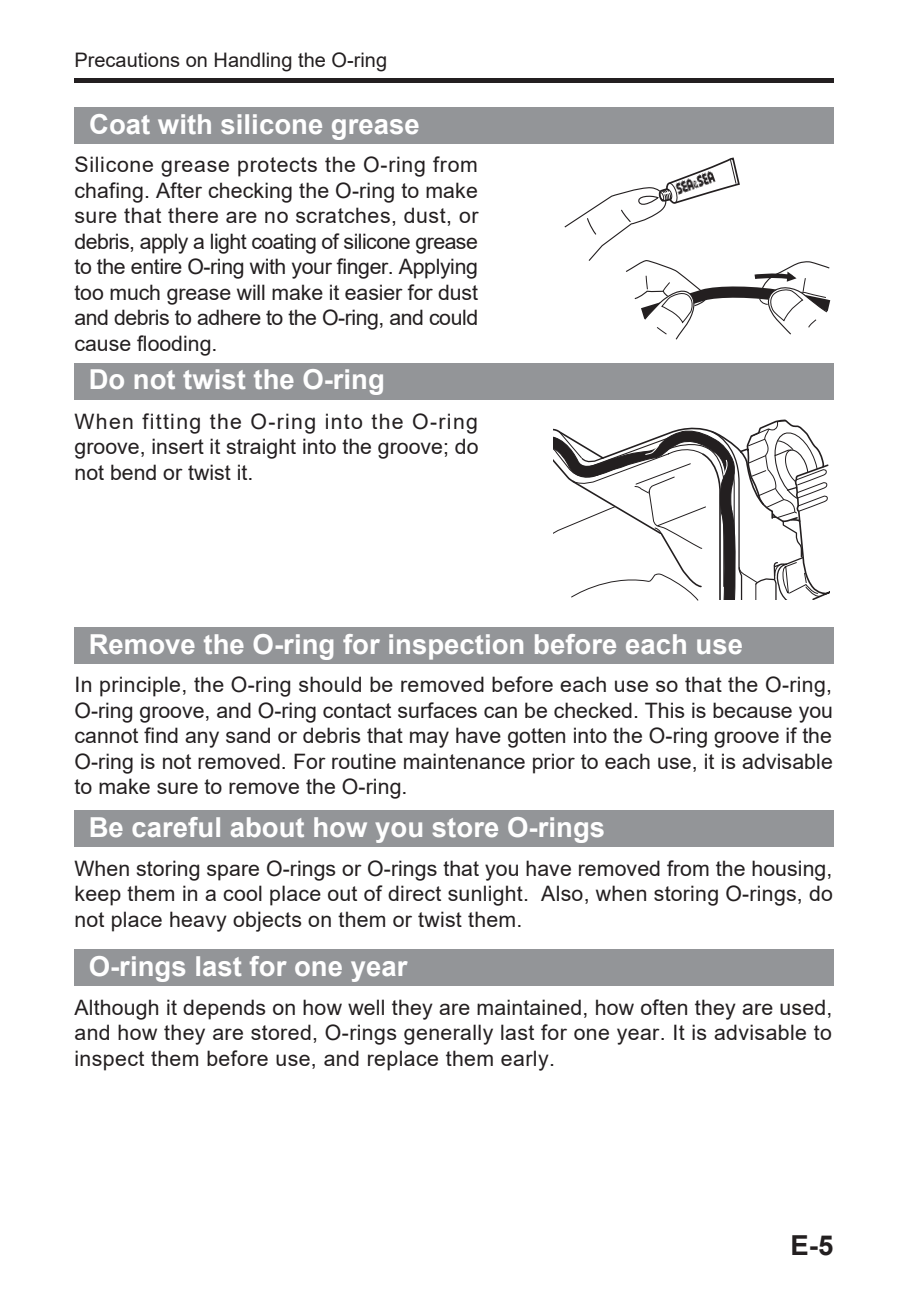
<style>
.page{position:relative;width:908px;height:1290px;background:#fff}
.page>*{position:absolute;margin:0;border:0;box-sizing:border-box;transform-origin:0 0}
.t1{font:700 27.5px "Arial";color:#fff}
.t2{font:700 27.5px "Arial";color:#231f20}
.t3{font:21.25px/25.5px "Arial";letter-spacing:.005em;color:#231f20;text-align:justify}
.t4{font:20px "Arial";color:#231f20}
</style>
<div class="page">
<div style="left:74px;top:78px;width:759px;height:5px;background:#231f20"></div>
<div style="left:74px;top:107px;width:759px;height:36px;background:#939598"></div>
<div style="left:74px;top:364px;width:759px;height:36px;background:#939598"></div>
<div style="left:74px;top:627px;width:759px;height:36px;background:#939598"></div>
<div style="left:74px;top:811px;width:759px;height:36px;background:#939598"></div>
<div style="left:74px;top:949px;width:759px;height:37px;background:#939598"></div>
<svg style="left:553px;top:419px;width:276px;height:182px"></svg>
<svg style="left:564px;top:157px;width:265px;height:183px"></svg>
<p class="t4" style="left:74px;top:46px;width:314px">Precautions on Handling the O-ring</p>
<p class="t1" style="left:89px;top:105px;width:332px">Coat with silicone grease</p>
<p class="t3" style="left:74px;top:152px;width:405px">Silicone grease protects the O-ring from chafing. After checking the O-ring to make sure that there are no scratches, dust, or debris, apply a light coating of silicone grease to the entire O-ring with your finger. Applying too much grease will make it easier for dust and debris to adhere to the O-ring, and could cause flooding.</p>
<p class="t1" style="left:89px;top:360px;width:297px">Do not twist the O-ring</p>
<p class="t3" style="left:74px;top:408px;width:405px">When fitting the O-ring into the O-ring groove, insert it straight into the groove; do not bend or twist it.</p>
<p class="t1" style="left:89px;top:624px;width:655px">Remove the O-ring for inspection before each use</p>
<p class="t3" style="left:74px;top:672px;width:759px">In principle, the O-ring should be removed before each use so that the O-ring, O-ring groove, and O-ring contact surfaces can be checked. This is because you cannot find any sand or debris that may have gotten into the O-ring groove if the O-ring is not removed. For routine maintenance prior to each use, it is advisable to make sure to remove the O-ring.</p>
<p class="t1" style="left:89px;top:808px;width:517px">Be careful about how you store O-rings</p>
<p class="t3" style="left:74px;top:855px;width:759px">When storing spare O-rings or O-rings that you have removed from the housing, keep them in a cool place out of direct sunlight. Also, when storing O-rings, do not place heavy objects on them or twist them.</p>
<p class="t1" style="left:89px;top:947px;width:320px">O-rings last for one year</p>
<p class="t3" style="left:74px;top:994px;width:759px">Although it depends on how well they are maintained, how often they are used, and how they are stored, O-rings generally last for one year. It is advisable to inspect them before use, and replace them early.</p>
<p class="t2" style="left:790px;top:1226px;width:44px">E-5</p>
</div>
